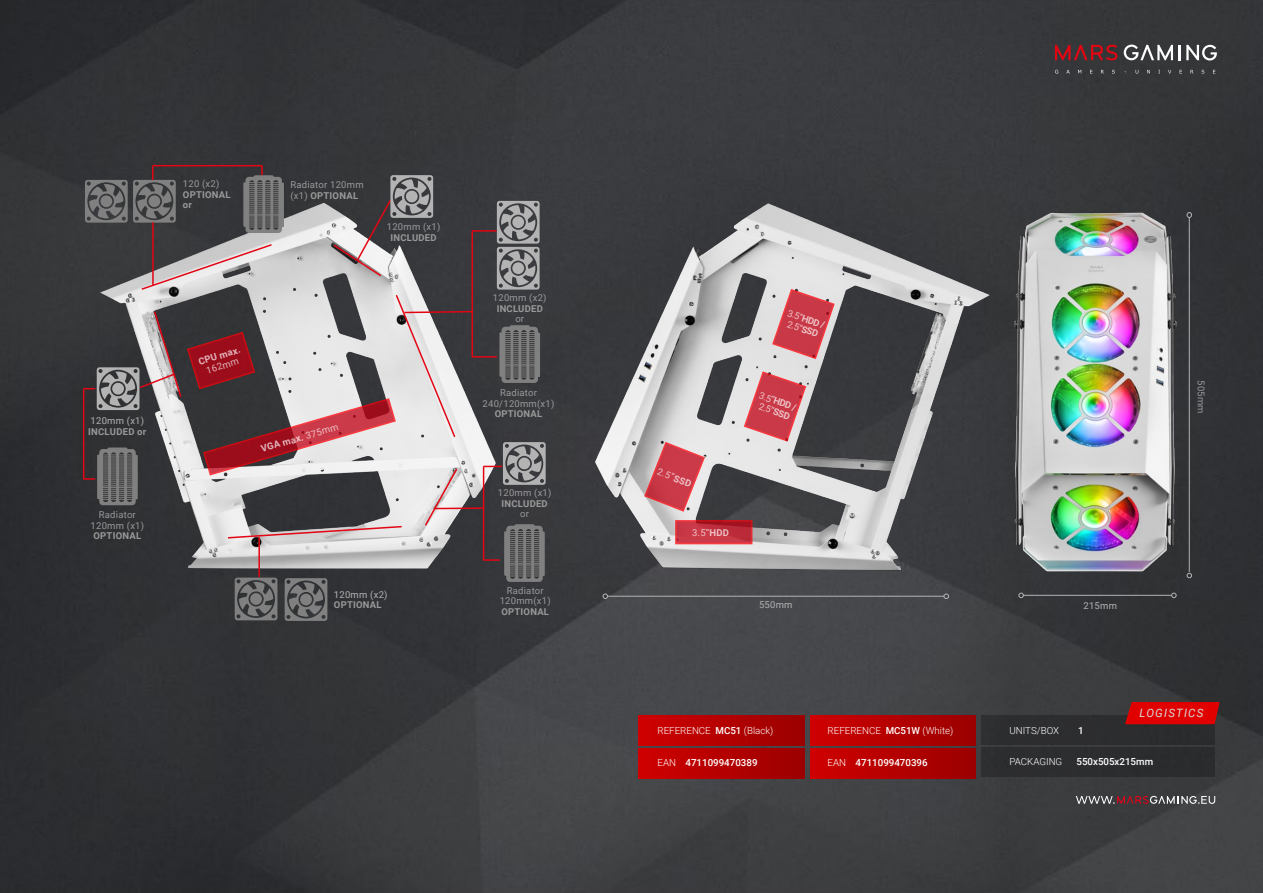
<style>
.page{position:relative;width:1263px;height:893px;background:#fff}
.page>*{position:absolute;margin:0;border:0;box-sizing:border-box;transform-origin:0 0}
.t1{font:italic 11.55px "Roboto";letter-spacing:.1em;color:#d9d9d9}
.t2{font:300 9.75px "Roboto";color:#fff}
.t3{font:500 9.75px "Roboto";color:#fff}
.t4{font:9.45px/10.4px "Roboto";letter-spacing:.025em;color:#999;text-align:center}
.t5{font:700 9.45px/10.4px "Roboto";letter-spacing:.025em;color:#999}
.t6{font:9.45px/10.4px "Roboto";color:#fff;text-align:center}
.t7{font:9.45px "Roboto";letter-spacing:.025em;color:#b3b3b3}
.t8{font:700 9.45px "Roboto";color:#fff}
.s1{font-weight:700}
.s2{font-weight:400}
.s3{font-weight:500}
.s4{font-weight:300}
</style>
<div class="page">
<img style="left:0;top:0;width:1263px;height:893px">
<div style="left:810px;top:715px;width:166px;height:30px;background:linear-gradient(to right,#cf0000,#9b0000)"></div>
<div style="left:810px;top:748px;width:166px;height:30px;background:linear-gradient(to right,#cf0000,#9b0000)"></div>
<div style="left:981px;top:715px;width:234px;height:30px;background:#2d2d2e"></div>
<div style="left:981px;top:747px;width:234px;height:30px;background:#2c2d2e"></div>
<div style="left:639px;top:715px;width:166px;height:30px;background:linear-gradient(to right,#cf0000,#9b0000)"></div>
<div style="left:639px;top:748px;width:166px;height:30px;background:linear-gradient(to right,#cf0000,#9b0000)"></div>
<svg style="left:1125px;top:702px;width:95px;height:22px;background:#d50303"></svg>
<svg style="left:1076px;top:796px;width:139px;height:8px"></svg>
<svg style="left:1055px;top:45px;width:62px;height:15px"></svg>
<svg style="left:1055px;top:70px;width:3px;height:4px"></svg>
<svg style="left:1066px;top:70px;width:4px;height:3px"></svg>
<svg style="left:1112px;top:70px;width:3px;height:4px"></svg>
<svg style="left:1135px;top:70px;width:3px;height:4px"></svg>
<svg style="left:1201px;top:70px;width:3px;height:4px"></svg>
<hr style="left:1178px;top:45px;width:3px;height:15px;background:#fff">
<svg style="left:1124px;top:45px;width:49px;height:15px"></svg>
<svg style="left:1186px;top:45px;width:31px;height:15px"></svg>
<img style="left:95px;top:133px;width:415px;height:549px">
<img style="left:578px;top:134px;width:415px;height:549px">
<img style="left:945px;top:187px;width:303px;height:401px">
<svg style="left:285px;top:578px;width:42px;height:43px;background:#666768"></svg>
<div style="left:300px;top:594px;width:12px;height:11px;background:#808080;border-radius:50%"></div>
<svg style="left:235px;top:578px;width:42px;height:42px;background:#666767"></svg>
<div style="left:250px;top:593px;width:12px;height:12px;background:#808080;border-radius:50%"></div>
<hr style="left:258px;top:537px;width:2px;height:40px;background:#e30513">
<svg style="left:497px;top:201px;width:43px;height:89px;background:#898a8b"></svg>
<div style="left:512px;top:262px;width:12px;height:12px;background:#b3b3b3;border-radius:50%"></div>
<hr style="left:435px;top:507px;width:48px;height:2px;background:#e30513">
<hr style="left:472px;top:356px;width:25px;height:2px;background:#e30513">
<hr style="left:472px;top:230px;width:24px;height:2px;background:#e30513">
<svg style="left:483px;top:442px;width:63px;height:43px;background:#888688"></svg>
<hr style="left:483px;top:466px;width:1px;height:94px;background:#e30513">
<hr style="left:83px;top:389px;width:1px;height:90px;background:#e30513">
<svg style="left:644px;top:442px;width:61px;height:70px;background:#cd767e"></svg>
<svg style="left:744px;top:371px;width:62px;height:71px;background:#d0747d"></svg>
<svg style="left:772px;top:289px;width:63px;height:70px;background:#cc7179"></svg>
<svg style="left:675px;top:520px;width:77px;height:24px;background:#c42f3c"></svg>
<svg style="left:499px;top:327px;width:41px;height:56px"></svg>
<svg style="left:505px;top:330px;width:5px;height:50px"></svg>
<svg style="left:513px;top:330px;width:5px;height:50px"></svg>
<svg style="left:521px;top:330px;width:5px;height:50px"></svg>
<svg style="left:529px;top:330px;width:5px;height:50px"></svg>
<hr style="left:504px;top:332px;width:32px;height:1px;background:#808080">
<hr style="left:504px;top:334px;width:32px;height:1px;background:#808080">
<hr style="left:504px;top:336px;width:32px;height:1px;background:#808080">
<hr style="left:504px;top:338px;width:32px;height:1px;background:#808080">
<hr style="left:504px;top:340px;width:31px;height:1px;background:#808080">
<hr style="left:504px;top:342px;width:32px;height:1px;background:#808080">
<hr style="left:504px;top:344px;width:32px;height:1px;background:#808080">
<hr style="left:504px;top:346px;width:32px;height:1px;background:#808080">
<hr style="left:504px;top:348px;width:32px;height:1px;background:#808080">
<hr style="left:504px;top:350px;width:32px;height:1px;background:#808080">
<hr style="left:504px;top:352px;width:32px;height:1px;background:#808080">
<hr style="left:504px;top:354px;width:32px;height:1px;background:#808080">
<hr style="left:504px;top:356px;width:32px;height:1px;background:#808080">
<hr style="left:505px;top:358px;width:31px;height:1px;background:#808080">
<hr style="left:504px;top:360px;width:32px;height:1px;background:#808080">
<hr style="left:504px;top:362px;width:32px;height:1px;background:#808080">
<hr style="left:504px;top:365px;width:32px;height:1px;background:#808080">
<hr style="left:504px;top:367px;width:32px;height:1px;background:#808080">
<hr style="left:504px;top:369px;width:32px;height:1px;background:#808080">
<hr style="left:504px;top:371px;width:32px;height:1px;background:#808080">
<hr style="left:504px;top:373px;width:32px;height:1px;background:#808080">
<hr style="left:505px;top:375px;width:31px;height:1px;background:#808080">
<hr style="left:505px;top:377px;width:31px;height:1px;background:#808080">
<svg style="left:510px;top:325px;width:20px;height:4px"></svg>
<svg style="left:483px;top:526px;width:62px;height:56px;background:#5a5356"></svg>
<svg style="left:510px;top:529px;width:5px;height:50px"></svg>
<svg style="left:518px;top:529px;width:5px;height:50px"></svg>
<svg style="left:526px;top:529px;width:5px;height:50px"></svg>
<svg style="left:534px;top:529px;width:5px;height:50px"></svg>
<hr style="left:509px;top:531px;width:31px;height:1px;background:#808080">
<hr style="left:509px;top:533px;width:31px;height:1px;background:#808080">
<hr style="left:509px;top:535px;width:31px;height:1px;background:#808080">
<hr style="left:509px;top:537px;width:31px;height:1px;background:#808080">
<hr style="left:509px;top:539px;width:31px;height:1px;background:#808080">
<hr style="left:509px;top:541px;width:32px;height:1px;background:#808080">
<hr style="left:509px;top:543px;width:32px;height:1px;background:#808080">
<hr style="left:509px;top:545px;width:32px;height:1px;background:#808080">
<hr style="left:509px;top:547px;width:31px;height:1px;background:#808080">
<hr style="left:509px;top:549px;width:31px;height:1px;background:#808080">
<hr style="left:509px;top:551px;width:31px;height:1px;background:#808080">
<hr style="left:509px;top:553px;width:31px;height:1px;background:#808080">
<hr style="left:509px;top:555px;width:31px;height:1px;background:#808080">
<hr style="left:509px;top:557px;width:32px;height:1px;background:#808080">
<hr style="left:509px;top:559px;width:32px;height:1px;background:#808080">
<hr style="left:509px;top:561px;width:32px;height:1px;background:#808080">
<hr style="left:509px;top:563px;width:32px;height:1px;background:#808080">
<hr style="left:509px;top:565px;width:32px;height:1px;background:#808080">
<hr style="left:509px;top:568px;width:31px;height:1px;background:#808080">
<hr style="left:509px;top:570px;width:31px;height:1px;background:#808080">
<hr style="left:509px;top:572px;width:31px;height:1px;background:#808080">
<hr style="left:509px;top:574px;width:32px;height:1px;background:#808080">
<hr style="left:509px;top:576px;width:32px;height:1px;background:#808080">
<svg style="left:514px;top:524px;width:21px;height:4px"></svg>
<hr style="left:1023px;top:595px;width:148px;height:1px;background:#b3b3b3">
<svg style="left:1171px;top:593px;width:5px;height:5px"></svg>
<svg style="left:1018px;top:593px;width:6px;height:5px"></svg>
<hr style="left:607px;top:596px;width:337px;height:1px;background:#b3b3b3">
<svg style="left:943px;top:594px;width:6px;height:5px"></svg>
<svg style="left:603px;top:594px;width:5px;height:5px"></svg>
<hr style="left:1189px;top:217px;width:1px;height:355px;background:#b3b3b3">
<svg style="left:1187px;top:212px;width:5px;height:6px"></svg>
<svg style="left:1187px;top:573px;width:5px;height:5px"></svg>
<svg style="left:84px;top:165px;width:389px;height:374px;background:#867d7f"></svg>
<p class="t4" style="left:183px;top:179px;width:38px">120 (x2)</p>
<p class="t5" style="left:183px;top:189px;width:49px">OPTIONAL or</p>
<p class="t4" style="left:290px;top:179px;width:75px;text-align:left">Radiator 120mm (x1) <span class="s1">OPTIONAL</span></p>
<p class="t4" style="left:387px;top:221px;width:55px">120mm (x1)</p>
<p class="t5" style="left:390px;top:232px;width:48px">INCLUDED</p>
<p class="t7" style="left:91px;top:414px;width:55px">120mm (x1)</p>
<p class="t5" style="left:88px;top:426px;width:60px">INCLUDED or</p>
<p class="t4" style="left:91px;top:510px;width:55px">Radiator<br>120mm (x1)</p>
<p class="t5" style="left:93px;top:530px;width:49px">OPTIONAL</p>
<p class="t8" style="left:197px;top:356px;width:45px;rotate:-17deg">CPU max.</p>
<p class="t6" style="left:205px;top:365px;width:35px;rotate:-17deg">162mm</p>
<p class="t8" style="left:259px;top:442px;width:82px;rotate:-16deg">VGA max. <span class="s2">375mm</span></p>
<p class="t7" style="left:334px;top:588px;width:55px">120mm (x2)</p>
<p class="t5" style="left:334px;top:599px;width:49px">OPTIONAL</p>
<p class="t4" style="left:493px;top:292px;width:55px">120mm (x2)</p>
<p class="t5" style="left:497px;top:303px;width:48px">INCLUDED</p>
<p class="t4" style="left:515px;top:313px;width:10px">or</p>
<p class="t4" style="left:483px;top:387px;width:73px">Radiator<br>240/120mm(x1)</p>
<p class="t5" style="left:495px;top:408px;width:49px">OPTIONAL</p>
<p class="t4" style="left:498px;top:487px;width:55px">120mm (x1)</p>
<p class="t5" style="left:502px;top:498px;width:48px">INCLUDED</p>
<p class="t4" style="left:520px;top:508px;width:10px">or</p>
<p class="t4" style="left:500px;top:585px;width:52px">Radiator<br>120mm(x1)</p>
<p class="t5" style="left:501px;top:606px;width:49px">OPTIONAL</p>
<p class="t6" style="left:660px;top:466px;width:37px;rotate:21deg">2.5”<span class="s1">SSD</span></p>
<p class="t6" style="left:692px;top:527px;width:38px">3.5”<span class="s1">HDD</span></p>
<p class="t6" style="left:790px;top:307px;width:40px;rotate:19deg">3.5”<span class="s1">HDD /<br></span>2.5”<span class="s1">SSD</span></p>
<p class="t6" style="left:761px;top:390px;width:40px;rotate:19deg">3.5”<span class="s1">HDD /<br></span>2.5”<span class="s1">SSD</span></p>
<p class="t7" style="left:759px;top:598px;width:35px">550mm</p>
<p class="t7" style="left:1083px;top:599px;width:35px">215mm</p>
<p class="t4" style="left:1207px;top:380px;width:35px;rotate:90deg">505mm</p>
<p class="t1" style="left:1139px;top:705px;width:65px">LOGISTICS</p>
<p class="t2" style="left:657px;top:724px;width:117px">REFERENCE <span class="s3">MC51</span> (Black)</p>
<p class="t3" style="left:657px;top:756px;width:102px"><span class="s4">EAN</span> 4711099470389</p>
<p class="t2" style="left:828px;top:724px;width:127px">REFERENCE <span class="s3">MC51W</span> (White)</p>
<p class="t2" style="left:1009px;top:724px;width:51px">UNITS/BOX</p>
<p class="t3" style="left:1078px;top:724px;width:7px">1</p>
<p class="t3" style="left:828px;top:756px;width:102px"><span class="s4">EAN</span> 4711099470396</p>
<p class="t2" style="left:1009px;top:754px;width:54px">PACKAGING</p>
<p class="t3" style="left:1076px;top:754px;width:78px">550x505x215mm</p>
</div>
